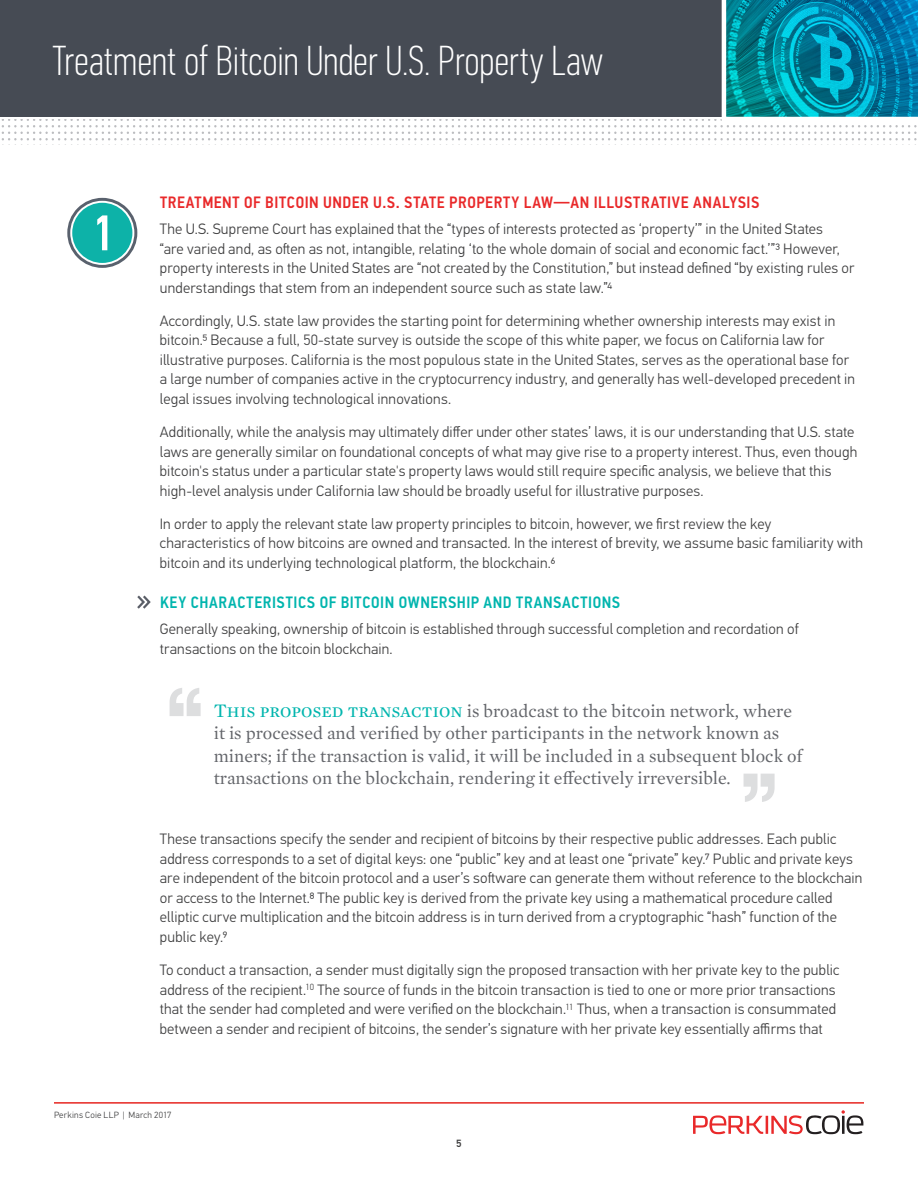
<style>
.page{position:relative;width:918px;height:1188px;background:#fff}
.page>*{position:absolute;margin:0;border:0;box-sizing:border-box;transform-origin:0 0}
.t1{font:100 42px "PF Din Text Comp Pro";letter-spacing:.005em;color:#fff}
.Inline_Pullout_Quote{font:18px/22.5px "Mercury Text G1";color:#63656a}
.Sub_head_1_-_red{font:500 16.5px "PF Din Text Cond Pro";letter-spacing:.035em;color:#e9292a}
.Sub_head_2-_teal{font:500 16.5px "PF Din Text Cond Pro";letter-spacing:.035em;color:#00b5ae}
.Body_Text{font:300 15px/19.5px "PF Din Text Pro";letter-spacing:.01em;color:#3e3e3f}
.t2{font:500 10.5px "PF Din Text Pro";color:#3e3e3f}
.t3{font:300 9px "PF Din Text Pro";letter-spacing:.025em;color:#3e3e3f}
.s1{font-size:19.5px;color:#00b5ae}
</style>
<div class="page">
<div style="left:0;top:0;width:918px;height:117px;background:#464b54"></div>
<svg style="left:1px;top:120px;width:916px;height:25px"></svg>
<svg style="left:719px;top:0;width:199px;height:124px;background:#1690ab"></svg>
<hr style="left:54px;top:1102px;width:810px;height:2px;background:#e72621">
<svg style="left:693px;top:1110px;width:170px;height:24px"></svg>
<svg style="left:67px;top:198px;width:70px;height:70px"></svg>
<svg style="left:137px;top:595px;width:14px;height:14px"></svg>
<svg style="left:170px;top:688px;width:31px;height:28px"></svg>
<svg style="left:744px;top:774px;width:31px;height:28px"></svg>
<h1 class="t1" style="left:53px;top:37px;width:552px">Treatment of Bitcoin Under U.S. Property Law</h1>
<p class="Sub_head_1_-_red" style="left:160px;top:192px;width:601px">TREATMENT OF BITCOIN UNDER U.S. STATE PROPERTY LAW—AN ILLUSTRATIVE ANALYSIS</p>
<p class="Body_Text" style="left:160px;top:219px;width:696px">The U.S. Supreme Court has explained that the “types of interests protected as ‘property’” in the United States<br>“are varied and, as often as not, intangible, relating ‘to the whole domain of social and economic fact.’”3 However, property interests in the United States are “not created by the Constitution,” but instead defined “by existing rules or understandings that stem from an independent source such as state law.”4</p>
<p class="Body_Text" style="left:160px;top:311px;width:697px">Accordingly, U.S. state law provides the starting point for determining whether ownership interests may exist in bitcoin.5 Because a full, 50-state survey is outside the scope of this white paper, we focus on California law for illustrative purposes. California is the most populous state in the United States, serves as the operational base for a large number of companies active in the cryptocurrency industry, and generally has well-developed precedent in legal issues involving technological innovations.</p>
<p class="Body_Text" style="left:160px;top:422px;width:699px">Additionally, while the analysis may ultimately differ under other states’ laws, it is our understanding that U.S. state laws are generally similar on foundational concepts of what may give rise to a property interest. Thus, even though bitcoin's status under a particular state's property laws would still require specific analysis, we believe that this high-level analysis under California law should be broadly useful for illustrative purposes.</p>
<p class="Body_Text" style="left:160px;top:514px;width:705px">In order to apply the relevant state law property principles to bitcoin, however, we first review the key characteristics of how bitcoins are owned and transacted. In the interest of brevity, we assume basic familiarity with bitcoin and its underlying technological platform, the blockchain.6</p>
<p class="Sub_head_2-_teal" style="left:160px;top:592px;width:462px">KEY CHARACTERISTICS OF BITCOIN OWNERSHIP AND TRANSACTIONS</p>
<p class="Body_Text" style="left:160px;top:620px;width:640px">Generally speaking, ownership of bitcoin is established through successful completion and recordation of transactions on the bitcoin blockchain.</p>
<p class="Inline_Pullout_Quote" style="left:214px;top:699px;width:592px"><span class="s1">This proposed transaction</span> is broadcast to the bitcoin network, where it is processed and verified by other participants in the network known as miners; if the transaction is valid, it will be included in a subsequent block of transactions on the blockchain, rendering it effectively irreversible.</p>
<p class="Body_Text" style="left:160px;top:830px;width:704px">These transactions specify the sender and recipient of bitcoins by their respective public addresses. Each public address corresponds to a set of digital keys: one “public” key and at least one “private” key.7 Public and private keys are independent of the bitcoin protocol and a user’s software can generate them without reference to the blockchain or access to the Internet.8 The public key is derived from the private key using a mathematical procedure called elliptic curve multiplication and the bitcoin address is in turn derived from a cryptographic “hash” function of the public key.9</p>
<p class="Body_Text" style="left:160px;top:961px;width:681px">To conduct a transaction, a sender must digitally sign the proposed transaction with her private key to the public address of the recipient.<sup>10</sup> The source of funds in the bitcoin transaction is tied to one or more prior transactions that the sender had completed and were verified on the blockchain.<sup>11</sup> Thus, when a transaction is consummated between a sender and recipient of bitcoins, the sender’s signature with her private key essentially affirms that</p>
<p class="t3" style="left:54px;top:1110px;width:119px">Perkins Coie LLP | March 2017</p>
<p class="t2" style="left:456px;top:1137px;width:7px">5</p>
</div>
